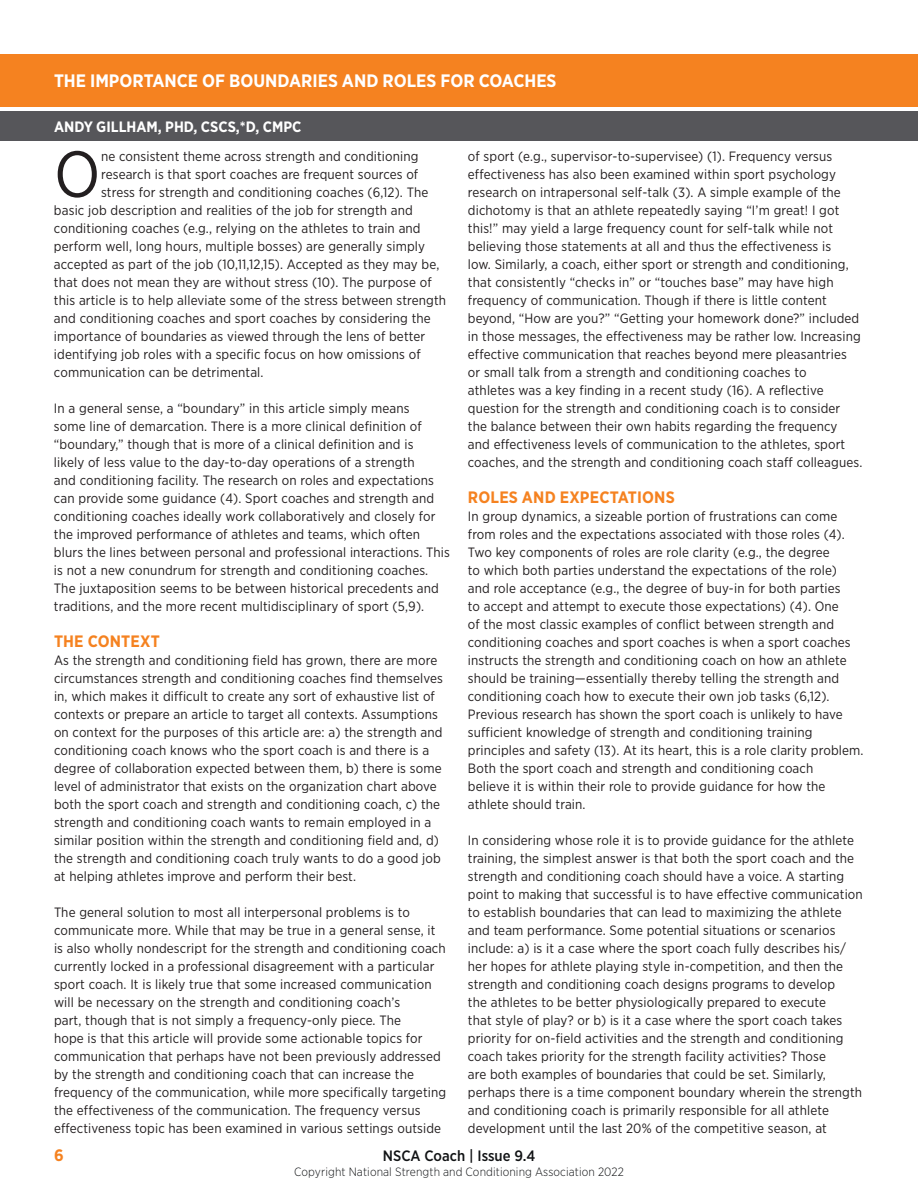
<style>
.page{position:relative;width:918px;height:1188px;background:#fff}
.page>*{position:absolute;margin:0;border:0;box-sizing:border-box;transform-origin:0 0}
.t1{font:64.95px "Gotham Narrow";color:#231f20}
.t2{font:700 18px "Gotham Narrow";color:#fff}
.t3{font:700 16.5px "Gotham Narrow";letter-spacing:.01em;color:#f58220}
.t4{font:700 15px "Gotham Narrow";color:#fff}
.t5{font:500 15px "Gotham Narrow";color:#111315}
.t6{font:13.5px/18px "Gotham Narrow";letter-spacing:.01em;color:#231f20}
.t7{font:300 12px "Gotham Narrow";letter-spacing:.01em;color:#111315}
</style>
<div class="page">
<div style="left:0;top:54px;width:918px;height:52px;background:#f58220"></div>
<div style="left:0;top:112px;width:918px;height:29px;background:#56565a"></div>
<h2 class="t2" style="left:54px;top:75px;width:504px">THE IMPORTANCE OF BOUNDARIES AND ROLES FOR COACHES</h2>
<p class="t4" style="left:54px;top:122px;width:249px">ANDY GILLHAM, PHD, CSCS,*D, CMPC</p>
<h1 class="t1" style="left:54px;top:150px;width:48px">O</h1>
<p class="t6" style="left:101px;top:148px;width:319px">ne consistent theme across strength and conditioning</p>
<p class="t6" style="left:468px;top:148px;width:396px">of sport (e.g., supervisor-to-supervisee) (1). Frequency versus effectiveness has also been examined within sport psychology research on intrapersonal self-talk (3). A simple example of the dichotomy is that an athlete repeatedly saying “I’m great! I got this!” may yield a large frequency count for self-talk while not believing those statements at all and thus the effectiveness is<br>low. Similarly, a coach, either sport or strength and conditioning, that consistently “checks in” or “touches base” may have high frequency of communication. Though if there is little content beyond, “How are you?” “Getting your homework done?” included in those messages, the effectiveness may be rather low. Increasing effective communication that reaches beyond mere pleasantries or small talk from a strength and conditioning coaches to<br>athletes was a key finding in a recent study (16). A reflective question for the strength and conditioning coach is to consider the balance between their own habits regarding the frequency and effectiveness levels of communication to the athletes, sport coaches, and the strength and conditioning coach staff colleagues.</p>
<p class="t3" style="left:468px;top:491px;width:208px">ROLES AND EXPECTATIONS</p>
<p class="t6" style="left:468px;top:508px;width:397px">In group dynamics, a sizeable portion of frustrations can come from roles and the expectations associated with those roles (4).<br>Two key components of roles are role clarity (e.g., the degree<br>to which both parties understand the expectations of the role)<br>and role acceptance (e.g., the degree of buy-in for both parties<br>to accept and attempt to execute those expectations) (4). One<br>of the most classic examples of conflict between strength and conditioning coaches and sport coaches is when a sport coaches instructs the strength and conditioning coach on how an athlete should be training—essentially thereby telling the strength and conditioning coach how to execute their own job tasks (6,12).<br>Previous research has shown the sport coach is unlikely to have sufficient knowledge of strength and conditioning training principles and safety (13). At its heart, this is a role clarity problem.<br>Both the sport coach and strength and conditioning coach<br>believe it is within their role to provide guidance for how the athlete should train.</p>
<p class="t6" style="left:468px;top:832px;width:396px">In considering whose role it is to provide guidance for the athlete training, the simplest answer is that both the sport coach and the strength and conditioning coach should have a voice. A starting point to making that successful is to have effective communication to establish boundaries that can lead to maximizing the athlete and team performance. Some potential situations or scenarios include: a) is it a case where the sport coach fully describes his/ her hopes for athlete playing style in-competition, and then the strength and conditioning coach designs programs to develop<br>the athletes to be better physiologically prepared to execute<br>that style of play? or b) is it a case where the sport coach takes priority for on-field activities and the strength and conditioning coach takes priority for the strength facility activities? Those<br>are both examples of boundaries that could be set. Similarly, perhaps there is a time component boundary wherein the strength and conditioning coach is primarily responsible for all athlete development until the last 20% of the competitive season, at</p>
<p class="t6" style="left:101px;top:166px;width:319px">research is that sport coaches are frequent sources of</p>
<p class="t6" style="left:101px;top:184px;width:329px">stress for strength and conditioning coaches (6,12). The</p>
<p class="t6" style="left:54px;top:202px;width:360px">basic job description and realities of the job for strength and</p>
<p class="t6" style="left:54px;top:220px;width:368px">conditioning coaches (e.g., relying on the athletes to train and</p>
<p class="t6" style="left:54px;top:238px;width:373px">perform well, long hours, multiple bosses) are generally simply</p>
<p class="t6" style="left:54px;top:256px;width:387px">accepted as part of the job (10,11,12,15). Accepted as they may be,</p>
<p class="t6" style="left:54px;top:274px;width:379px">that does not mean they are without stress (10). The purpose of</p>
<p class="t6" style="left:54px;top:292px;width:394px">this article is to help alleviate some of the stress between strength</p>
<p class="t6" style="left:54px;top:310px;width:378px">and conditioning coaches and sport coaches by considering the</p>
<p class="t6" style="left:54px;top:328px;width:373px">importance of boundaries as viewed through the lens of better</p>
<p class="t6" style="left:54px;top:346px;width:368px">identifying job roles with a specific focus on how omissions of</p>
<p class="t6" style="left:54px;top:364px;width:211px">communication can be detrimental.</p>
<p class="t6" style="left:54px;top:400px;width:397px">In a general sense, a “boundary” in this article simply means<br>some line of demarcation. There is a more clinical definition of “boundary,” though that is more of a clinical definition and is<br>likely of less value to the day-to-day operations of a strength<br>and conditioning facility. The research on roles and expectations can provide some guidance (4). Sport coaches and strength and conditioning coaches ideally work collaboratively and closely for the improved performance of athletes and teams, which often blurs the lines between personal and professional interactions. This is not a new conundrum for strength and conditioning coaches.<br>The juxtaposition seems to be between historical precedents and traditions, and the more recent multidisciplinary of sport (5,9).</p>
<p class="t3" style="left:54px;top:635px;width:107px">THE CONTEXT</p>
<p class="t6" style="left:54px;top:652px;width:390px">As the strength and conditioning field has grown, there are more circumstances strength and conditioning coaches find themselves in, which makes it difficult to create any sort of exhaustive list of contexts or prepare an article to target all contexts. Assumptions on context for the purposes of this article are: a) the strength and conditioning coach knows who the sport coach is and there is a degree of collaboration expected between them, b) there is some level of administrator that exists on the organization chart above both the sport coach and strength and conditioning coach, c) the strength and conditioning coach wants to remain employed in a similar position within the strength and conditioning field and, d) the strength and conditioning coach truly wants to do a good job at helping athletes improve and perform their best.</p>
<p class="t6" style="left:54px;top:904px;width:394px">The general solution to most all interpersonal problems is to communicate more. While that may be true in a general sense, it is also wholly nondescript for the strength and conditioning coach currently locked in a professional disagreement with a particular sport coach. It is likely true that some increased communication will be necessary on the strength and conditioning coach’s<br>part, though that is not simply a frequency-only piece. The<br>hope is that this article will provide some actionable topics for communication that perhaps have not been previously addressed by the strength and conditioning coach that can increase the frequency of the communication, while more specifically targeting the effectiveness of the communication. The frequency versus effectiveness topic has been examined in various settings outside</p>
<p class="t3" style="left:54px;top:1149px;width:11px">6</p>
<p class="t5" style="left:383px;top:1150px;width:154px">NSCA Coach | Issue 9.4</p>
<p class="t7" style="left:294px;top:1167px;width:331px">Copyright National Strength and Conditioning Association 2022</p>
</div>
